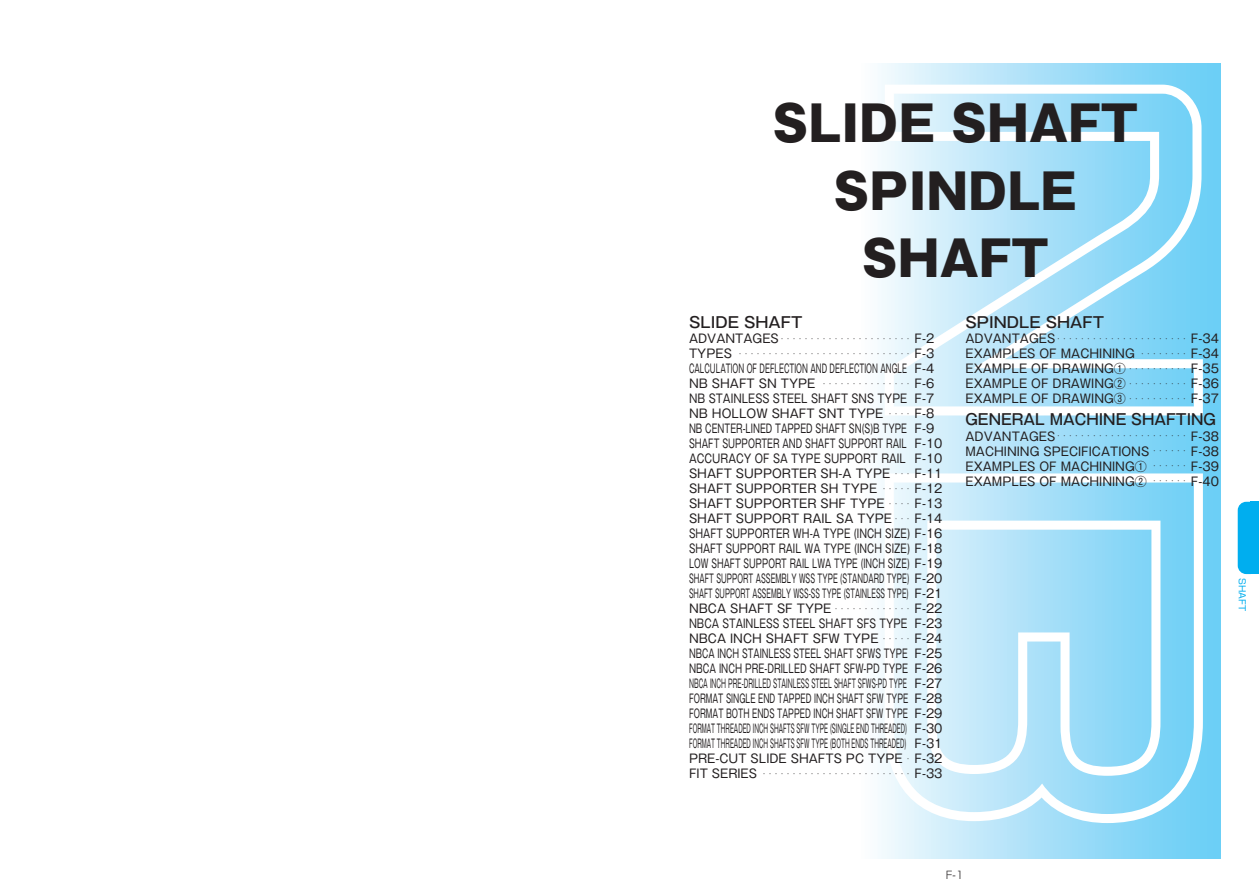
<style>
.page{position:relative;width:1259px;height:893px;background:#fff}
.page>*{position:absolute;margin:0;border:0;box-sizing:border-box;transform-origin:0 0}
.t1{font:800 48px/67.5px "Gothic MB101 Pro";color:#231f20;text-align:center}
.t2{font:500 15px "Gothic MB101 Pro";color:#231f20}
.t3{font:500 15px "Gothic MB101 Pro";color:#231f20;scale:.95 1}
.t4{font:12px/15px "Gothic MB101 Pro";color:#231f20;scale:.6 1}
.t5{font:12px/15px "Gothic MB101 Pro";color:#231f20;text-align:justify}
.t6{font:300 10.5px "Shin Go Pro";color:#231f20}
.t7{font:9px "Shin Go Pro";color:#00aeef}
.t8{font:6px "Gothic MB101 Pro";color:#231f20}
.s1{font-size:12px}
</style>
<div class="page">
<div style="left:859px;top:64px;width:361px;height:795px;background:linear-gradient(to right,#f8fbfd,#63caf5)"></div>
<svg style="left:884px;top:473px;width:319px;height:350px"></svg>
<svg style="left:884px;top:85px;width:318px;height:330px"></svg>
<div style="left:1237px;top:502px;width:22px;height:72px;background:#00aeef;border-radius:9px"></div>
<div style="left:1250px;top:502px;width:9px;height:72px;background:#00aeef"></div>
<h1 class="t1" style="left:772px;top:84px;width:367px">SLIDE SHAFT<br>SPINDLE<br>SHAFT</h1>
<p class="t2" style="left:689px;top:310px;width:115px">SLIDE SHAFT</p>
<p class="t8" style="left:689px;top:334px;width:247px"><span class="s1">ADVANTAGES</span>・・・・・・・・・・・・・・・・・・・・・・・ <span class="s1">F-2</span></p>
<p class="t8" style="left:689px;top:349px;width:247px"><span class="s1">TYPES</span>・・・・・・・・・・・・・・・・・・・・・・・・・・・・・・ <span class="s1">F-3</span></p>
<p class="t4" style="left:689px;top:359px;width:424px">CALCULATION OF DEFLECTION AND DEFLECTION ANGLE F-4<br>NB SHAFT SN TYPE<sup>・・・・・・・・・・・・・・・・</sup> F-6<br>NB STAINLESS STEEL SHAFT SNS TYPE F-7<br>NB HOLLOW SHAFT SNT TYPE<sup>・・・・・</sup> F-8<br>NB CENTER-LINED TAPPED SHAFT SN(S)B TYPE F-9<br>SHAFT SUPPORTER AND SHAFT SUPPORT RAIL F-10<br>ACCURACY OF SA TYPE SUPPORT RAIL F-10<br>SHAFT SUPPORTER SH-A TYPE<sup>・・・・</sup> F-11<br>SHAFT SUPPORTER SH TYPE<sup>・・・・・・</sup> F-12<br>SHAFT SUPPORTER SHF TYPE<sup>・・・・・</sup> F-13<br>SHAFT SUPPORT RAIL SA TYPE<sup>・・・・</sup> F-14<br>SHAFT SUPPORTER WH-A TYPE (INCH SIZE) F-16<br>SHAFT SUPPORT RAIL WA TYPE (INCH SIZE) F-18<br>LOW SHAFT SUPPORT RAIL LWA TYPE (INCH SIZE) F-19<br>SHAFT SUPPORT ASSEMBLY WSS TYPE (STANDARD TYPE) F-20<br>SHAFT SUPPORT ASSEMBLY WSS-SS TYPE (STAINLESS TYPE) F-21<br>NBCA SHAFT SF TYPE<sup>・・・・・・・・・・・・・・</sup> F-22<br>NBCA STAINLESS STEEL SHAFT SFS TYPE F-23<br>NBCA INCH SHAFT SFW TYPE<sup>・・・・・・</sup> F-24<br>NBCA INCH STAINLESS STEEL SHAFT SFWS TYPE F-25<br>NBCA INCH PRE-DRILLED SHAFT SFW-PD TYPE F-26<br>NBCA INCH PRE-DRILLED STAINLESS STEEL SHAFT SFWS-PD TYPE F-27<br>FORMAT SINGLE END TAPPED INCH SHAFT SFW TYPE F-28<br>FORMAT BOTH ENDS TAPPED INCH SHAFT SFW TYPE F-29<br>FORMAT THREADED INCH SHAFTS SFW TYPE (SINGLE END THREADED) F-30<br>FORMAT THREADED INCH SHAFTS SFW TYPE (BOTH ENDS THREADED) F-31<br>PRE-CUT SLIDE SHAFTS PC TYPE<sup>・・</sup> F-32</p>
<p class="t8" style="left:689px;top:769px;width:255px"><span class="s1">FIT SERIES</span>・・・・・・・・・・・・・・・・・・・・・・・・・・ <span class="s1">F-33</span></p>
<p class="t2" style="left:965px;top:310px;width:140px">SPINDLE SHAFT</p>
<p class="t8" style="left:965px;top:334px;width:255px"><span class="s1">ADVANTAGES</span>・・・・・・・・・・・・・・・・・・・・・・・ <span class="s1">F-34</span></p>
<p class="t5" style="left:965px;top:344px;width:255px">EXAMPLES OF MACHINING <sup>・・・・・・・・・</sup> F-34<br>EXAMPLE OF DRAWING①<sup>・・・・・・・・・・・</sup> F-35<br>EXAMPLE OF DRAWING②<sup>・・・・・・・・・・・</sup> F-36<br>EXAMPLE OF DRAWING③<sup>・・・・・・・・・・・</sup> F-37</p>
<p class="t3" style="left:965px;top:407px;width:265px">GENERAL MACHINE SHAFTING</p>
<p class="t8" style="left:965px;top:431px;width:255px"><span class="s1">ADVANTAGES</span>・・・・・・・・・・・・・・・・・・・・・・・ <span class="s1">F-38</span></p>
<p class="t5" style="left:965px;top:442px;width:255px">MACHINING SPECIFICATIONS<sup>・・・・・・・</sup> F-38<br>EXAMPLES OF MACHINING① <sup>・・・・・・・</sup> F-39<br>EXAMPLES OF MACHINING② <sup>・・・・・・・</sup> F-40</p>
<p class="t7" style="left:1249px;top:578px;width:34px;rotate:90deg">SHAFT</p>
<p class="t6" style="left:946px;top:866px;width:19px">F-1</p>
</div>
